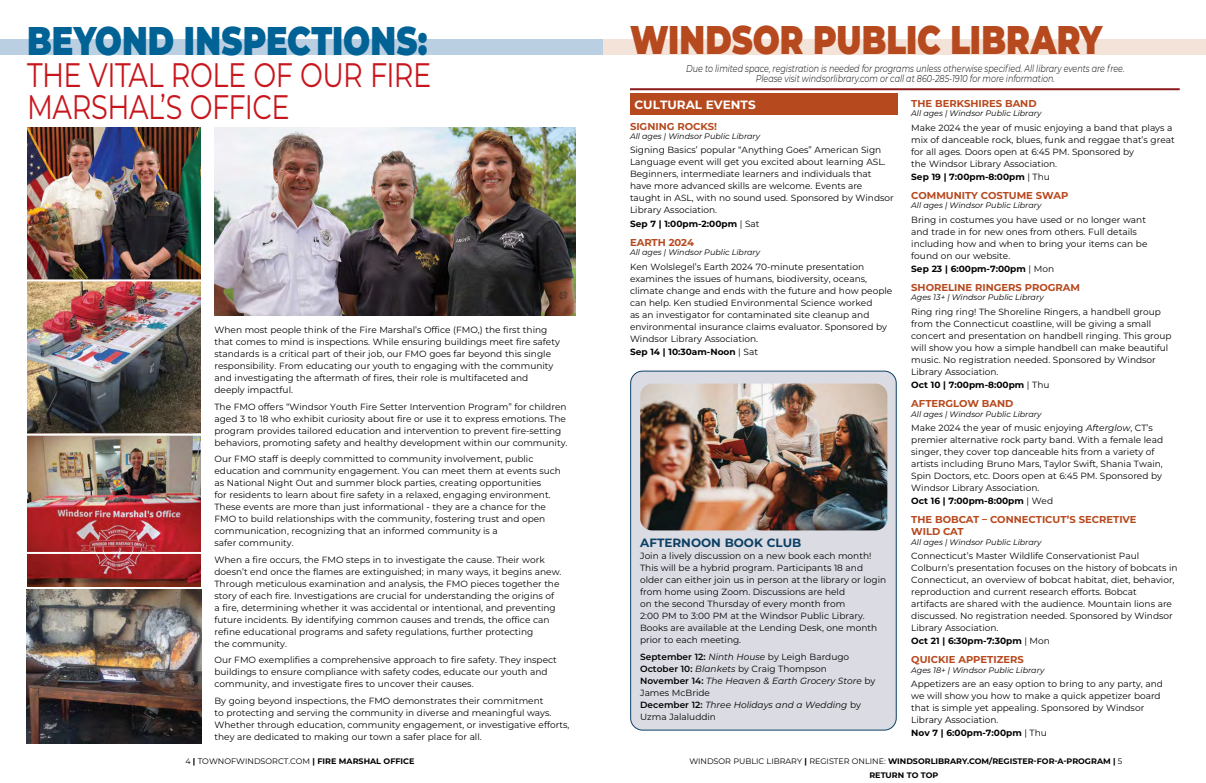
<style>
.page{position:relative;width:1206px;height:783px;background:#fff}
.page>*{position:absolute;margin:0;border:0;box-sizing:border-box;transform-origin:0 0}
.t1{font:900 40px "Montserrat";color:#b7491e;scale:.8 1}
.t2{font:900 40px "Montserrat";letter-spacing:.005em;color:#006295;scale:.8 1}
.t3{font:34px/32px "Montserrat";letter-spacing:-.015em;color:#c8161d;scale:.8 1}
.t4{font:700 12px "Montserrat";color:#0d4065}
.t5{font:700 12px "Montserrat";color:#fff}
.t6{font:italic 300 10px/10px "Montserrat";color:#000;text-align:center;scale:.8 1}
.t7{font:700 10px/12px "Montserrat";color:#b7491e}
.t8{font:9px/12px "Montserrat";color:#000}
.t9{font:700 9px "Montserrat";color:#000}
.t10{font:italic 9px/12px "Montserrat";color:#000}
.t11{font:italic 8px "Montserrat";color:#000}
.t12{font:700 8px "Montserrat";color:#000}
.t13{font:8px "Montserrat";color:#000}
.s1{font-weight:700}
.s2{font-weight:400}
.s3{font-weight:600;font-style:normal}
.s4{font-style:normal}
.s5{font-style:italic}
</style>
<div class="page">
<div style="left:0;top:39px;width:612px;height:16px;background:#bbcfe2"></div>
<img style="left:214px;top:127px;width:362px;height:189px">
<img style="left:27px;top:590px;width:174px;height:153px">
<img style="left:27px;top:127px;width:174px;height:460px">
<hr style="left:18px;top:279px;width:190px;height:2px;background:#fff">
<hr style="left:18px;top:434px;width:190px;height:2px;background:#fff">
<hr style="left:19px;top:552px;width:190px;height:2px;background:#fff">
<div style="left:630px;top:93px;width:268px;height:21px;background:#b7491e"></div>
<div style="left:603px;top:39px;width:603px;height:15px;background:#f4e3d9"></div>
<hr style="left:630px;top:88px;width:550px;height:2px;background:#8a1a1c">
<div style="left:631px;top:371px;width:265px;height:359px;background:#dbdce3;border-radius:12px"></div>
<div style="left:630px;top:371px;width:267px;height:360px;border:1px solid #0d4065;border-radius:12px"></div>
<img style="left:640px;top:384px;width:247px;height:146px">
<h1 class="t2" style="left:27px;top:11px;width:502px">BEYOND INSPECTIONS:</h1>
<h2 class="t3" style="left:27px;top:58px;width:507px">THE VITAL ROLE OF OUR FIRE<br>MARSHAL’S OFFICE</h2>
<p class="t8" style="left:214px;top:324px;width:347px">When most people think of the Fire Marshal’s Office (FMO,) the first thing that comes to mind is inspections. While ensuring buildings meet fire safety standards is a critical part of their job, our FMO goes far beyond this single responsibility. From educating our youth to engaging with the community and investigating the aftermath of fires, their role is multifaceted and deeply impactful.</p>
<p class="t8" style="left:214px;top:400px;width:355px">The FMO offers “Windsor Youth Fire Setter Intervention Program” for children aged 3 to 18 who exhibit curiosity about fire or use it to express emotions. The program provides tailored education and intervention to prevent fire-setting behaviors, promoting safety and healthy development within our community.</p>
<p class="t8" style="left:214px;top:453px;width:348px">Our FMO staff is deeply committed to community involvement, public education and community engagement. You can meet them at events such as National Night Out and summer block parties, creating opportunities<br>for residents to learn about fire safety in a relaxed, engaging environment.<br>These events are more than just informational - they are a chance for the FMO to build relationships with the community, fostering trust and open communication, recognizing that an informed community is a<br>safer community.</p>
<p class="t8" style="left:214px;top:553px;width:349px">When a fire occurs, the FMO steps in to investigate the cause. Their work doesn’t end once the flames are extinguished; in many ways, it begins anew.<br>Through meticulous examination and analysis, the FMO pieces together the story of each fire. Investigations are crucial for understanding the origins of a fire, determining whether it was accidental or intentional, and preventing future incidents. By identifying common causes and trends, the office can refine educational programs and safety regulations, further protecting<br>the community.</p>
<p class="t8" style="left:214px;top:654px;width:344px">Our FMO exemplifies a comprehensive approach to fire safety. They inspect buildings to ensure compliance with safety codes, educate our youth and community, and investigate fires to uncover their causes.</p>
<p class="t8" style="left:214px;top:694px;width:356px">By going beyond inspections, the FMO demonstrates their commitment<br>to protecting and serving the community in diverse and meaningful ways.<br>Whether through education, community engagement, or investigative efforts, they are dedicated to making our town a safer place for all.</p>
<p class="t13" style="left:185px;top:755px;width:231px">4 <span class="s1">|</span> TOWNOFWINDSORCT.COM <span class="s1">| FIRE MARSHAL OFFICE</span></p>
<h1 class="t1" style="left:630px;top:10px;width:592px">WINDSOR PUBLIC LIBRARY</h1>
<p class="t6" style="left:686px;top:63px;width:549px">Due to limited space, registration is needed for programs unless otherwise specified. All library events are free.<br>Please visit windsorlibrary.com or call at 860-285-1910 for more information.</p>
<h3 class="t5" style="left:634px;top:96px;width:123px">CULTURAL EVENTS</h3>
<p class="t7" style="left:630px;top:120px;width:88px">SIGNING ROCKS!</p>
<p class="t11" style="left:630px;top:131px;width:132px">All ages | Windsor Public Library</p>
<p class="t8" style="left:630px;top:144px;width:265px">Signing Basics’ popular “Anything Goes” American Sign Language event will get you excited about learning ASL.<br>Beginners, intermediate learners and individuals that have more advanced skills are welcome. Events are taught in ASL, with no sound used. Sponsored by Windsor Library Association.</p>
<p class="t9" style="left:630px;top:217px;width:131px">Sep 7 | 1:00pm-2:00pm <span class="s2">| Sat</span></p>
<p class="t7" style="left:630px;top:236px;width:66px">EARTH 2024</p>
<p class="t11" style="left:630px;top:247px;width:132px">All ages | Windsor Public Library</p>
<p class="t8" style="left:630px;top:260px;width:264px">Ken Wolslegel’s Earth 2024 70-minute presentation examines the issues of humans, biodiversity, oceans, climate change and ends with the future and how people can help. Ken studied Environmental Science worked<br>as an investigator for contaminated site cleanup and environmental insurance claims evaluator. Sponsored by Windsor Library Association.</p>
<p class="t9" style="left:630px;top:345px;width:130px">Sep 14 | 10:30am-Noon <span class="s2">| Sat</span></p>
<h3 class="t4" style="left:640px;top:534px;width:163px">AFTERNOON BOOK CLUB</h3>
<p class="t8" style="left:640px;top:550px;width:248px">Join a lively discussion on a new book each month!<br>This will be a hybrid program. Participants 18 and older can either join us in person at the library or login from home using Zoom. Discussions are held<br>on the second Thursday of every month from<br>2:00 PM to 3:00 PM at the Windsor Public Library.<br>Books are available at the Lending Desk, one month prior to each meeting.</p>
<p class="t10" style="left:640px;top:650px;width:237px"><span class="s3">September 12:</span> Ninth House <span class="s4">by Leigh Bardugo </span><span class="s3">October 10:</span> Blankets <span class="s4">by Craig Thompson </span><span class="s3">November 14:</span> The Heaven &amp; Earth Grocery Store <span class="s4">by James McBride<br></span><span class="s3">December 12:</span> Three Holidays and a Wedding <span class="s4">by Uzma Jalaluddin</span></p>
<p class="t7" style="left:911px;top:97px;width:127px">THE BERKSHIRES BAND</p>
<p class="t11" style="left:911px;top:108px;width:132px">All ages | Windsor Public Library</p>
<p class="t8" style="left:911px;top:121px;width:265px">Make 2024 the year of music enjoying a band that plays a mix of danceable rock, blues, funk and reggae that’s great for all ages. Doors open at 6:45 PM. Sponsored by<br>the Windsor Library Association.</p>
<p class="t9" style="left:911px;top:170px;width:140px">Sep 19 | 7:00pm-8:00pm <span class="s2">| Thu</span></p>
<p class="t7" style="left:911px;top:189px;width:159px">COMMUNITY COSTUME SWAP</p>
<p class="t11" style="left:911px;top:200px;width:132px">All ages | Windsor Public Library</p>
<p class="t8" style="left:911px;top:213px;width:238px">Bring in costumes you have used or no longer want and trade in for new ones from others. Full details including how and when to bring your items can be found on our website.</p>
<p class="t9" style="left:911px;top:262px;width:144px">Sep 23 | 6:00pm-7:00pm <span class="s2">| Mon</span></p>
<p class="t7" style="left:911px;top:281px;width:170px">SHORELINE RINGERS PROGRAM</p>
<p class="t11" style="left:911px;top:292px;width:134px">Ages 13+ | Windsor Public Library</p>
<p class="t8" style="left:911px;top:305px;width:262px">Ring ring ring! The Shoreline Ringers, a handbell group from the Connecticut coastline, will be giving a small concert and presentation on handbell ringing. This group will show you how a simple handbell can make beautiful music. No registration needed. Sponsored by Windsor Library Association.</p>
<p class="t9" style="left:911px;top:378px;width:140px">Oct 10 | 7:00pm-8:00pm <span class="s2">| Thu</span></p>
<p class="t7" style="left:911px;top:397px;width:104px">AFTERGLOW BAND</p>
<p class="t11" style="left:911px;top:408px;width:132px">All ages | Windsor Public Library</p>
<p class="t8" style="left:911px;top:421px;width:253px">Make 2024 the year of music enjoying <span class="s5">Afterglow</span>, CT’s premier alternative rock party band. With a female lead singer, they cover top danceable hits from a variety of artists including Bruno Mars, Taylor Swift, Shania Twain, Spin Doctors, etc. Doors open at 6:45 PM. Sponsored by Windsor Library Association.</p>
<p class="t9" style="left:911px;top:495px;width:143px">Oct 16 | 7:00pm-8:00pm <span class="s2">| Wed</span></p>
<p class="t7" style="left:911px;top:513px;width:227px">THE BOBCAT – CONNECTICUT’S SECRETIVE<br>WILD CAT</p>
<p class="t11" style="left:911px;top:536px;width:132px">All ages | Windsor Public Library</p>
<p class="t8" style="left:911px;top:550px;width:268px">Connecticut’s Master Wildlife Conservationist Paul Colburn’s presentation focuses on the history of bobcats in Connecticut, an overview of bobcat habitat, diet, behavior, reproduction and current research efforts. Bobcat<br>artifacts are shared with the audience. Mountain lions are discussed. No registration needed. Sponsored by Windsor Library Association.</p>
<p class="t9" style="left:911px;top:635px;width:140px">Oct 21 | 6:30pm-7:30pm <span class="s2">| Mon</span></p>
<p class="t7" style="left:911px;top:653px;width:114px">QUICKIE APPETIZERS</p>
<p class="t11" style="left:911px;top:664px;width:135px">Ages 18+ | Windsor Public Library</p>
<p class="t8" style="left:911px;top:678px;width:253px">Appetizers are an easy option to bring to any party, and we will show you how to make a quick appetizer board that is simple yet appealing. Sponsored by Windsor Library Association.</p>
<p class="t9" style="left:911px;top:727px;width:137px">Nov 7 | 6:00pm-7:00pm <span class="s2">| Thu</span></p>
<p class="t12" style="left:689px;top:755px;width:435px"><span class="s2">WINDSOR PUBLIC LIBRARY</span> | <span class="s2">REGISTER ONLINE:</span> WINDSORLIBRARY.COM/REGISTER-FOR-A-PROGRAM | <span class="s2">5</span></p>
<p class="t12" style="left:869px;top:770px;width:71px">RETURN TO TOP</p>
</div>
